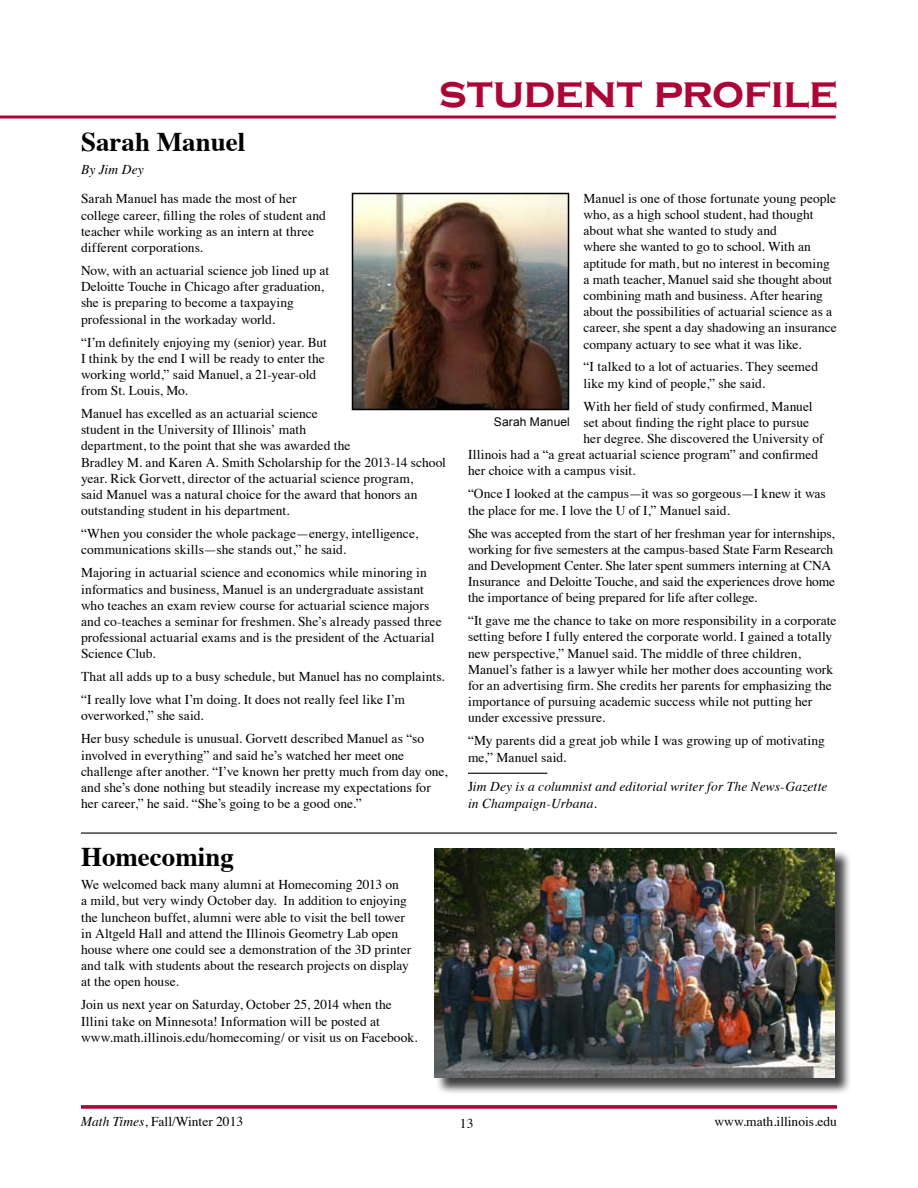
<style>
.page{position:relative;width:918px;height:1188px;background:#fff}
.page>*{position:absolute;margin:0;border:0;box-sizing:border-box;transform-origin:0 0}
.t1{font:700 45px "Copperplate Gothic";letter-spacing:-.01em;color:#ab0635}
.t2{font:700 27px "Times";color:#000}
.t3{font:13.5px/16.2px "Times";color:#000}
.t4{font:italic 13.5px/16.2px "Times";letter-spacing:.01em;color:#000}
.t5{font:12px "Arial";letter-spacing:.01em;color:#000}
.s1{font-style:normal}
.s2{font-style:italic}
</style>
<div class="page">
<hr style="left:81px;top:1106px;width:756px;height:2px;background:#ab0635">
<hr style="left:81px;top:1105px;width:756px;height:1px;background:#ab0635">
<hr style="left:0;top:116px;width:836px;height:2px;background:#ab0635">
<hr style="left:468px;top:773px;width:79px;height:1px;background:#000">
<hr style="left:81px;top:832px;width:756px;height:2px;background:#000">
<div style="left:435px;top:849px;width:416px;height:246px;background:#000;opacity:.75"></div>
<img style="left:435px;top:848px;width:399px;height:229px">
<img style="left:355px;top:196px;width:211px;height:211px">
<div style="left:352px;top:193px;width:217px;height:217px;border:2px solid #000"></div>
<h1 class="t1" style="left:439px;top:67px;width:400px">student profile</h1>
<h2 class="t2" style="left:81px;top:116px;width:166px">Sarah Manuel</h2>
<p class="t4" style="left:81px;top:160px;width:64px">By Jim Dey</p>
<p class="t3" style="left:81px;top:190px;width:246px">Sarah Manuel has made the most of her college career, filling the roles of student and teacher while working as an intern at three different corporations.</p>
<p class="t3" style="left:81px;top:261px;width:250px">Now, with an actuarial science job lined up at Deloitte Touche in Chicago after graduation, she is preparing to become a taxpaying professional in the workaday world.</p>
<p class="t3" style="left:81px;top:333px;width:247px">“I’m definitely enjoying my (senior) year. But I think by the end I will be ready to enter the working world,” said Manuel, a 21-year-old from St. Louis, Mo.</p>
<p class="t3" style="left:81px;top:404px;width:367px">Manuel has excelled as an actuarial science<br>student in the University of Illinois’ math<br>department, to the point that she was awarded the<br>Bradley M. and Karen A. Smith Scholarship for the 2013-14 school year. Rick Gorvett, director of the actuarial science program,<br>said Manuel was a natural choice for the award that honors an outstanding student in his department.</p>
<p class="t3" style="left:81px;top:524px;width:339px">“When you consider the whole package—energy, intelligence, communications skills—she stands out,” he said.</p>
<p class="t3" style="left:81px;top:564px;width:362px">Majoring in actuarial science and economics while minoring in informatics and business, Manuel is an undergraduate assistant who teaches an exam review course for actuarial science majors and co-teaches a seminar for freshmen. She’s already passed three professional actuarial exams and is the president of the Actuarial Science Club.</p>
<p class="t3" style="left:81px;top:664px;width:365px;line-height:23px">That all adds up to a busy schedule, but Manuel has no complaints. “I really love what I’m doing. It does not really feel like I’m</p>
<p class="t3" style="left:81px;top:703px;width:345px;line-height:23px">overworked,” she said.<br>Her busy schedule is unusual. Gorvett described Manuel as “so</p>
<p class="t3" style="left:81px;top:746px;width:368px">involved in everything” and said he’s watched her meet one challenge after another. “I’ve known her pretty much from day one, and she’s done nothing but steadily increase my expectations for her career,” he said. “She’s going to be a good one.”</p>
<h2 class="t2" style="left:81px;top:831px;width:154px">Homecoming</h2>
<p class="t3" style="left:81px;top:875px;width:332px">We welcomed back many alumni at Homecoming 2013 on<br>a mild, but very windy October day. In addition to enjoying the luncheon buffet, alumni were able to visit the bell tower in Altgeld Hall and attend the Illinois Geometry Lab open house where one could see a demonstration of the 3D printer and talk with students about the research projects on display at the open house.</p>
<p class="t3" style="left:81px;top:996px;width:338px">Join us next year on Saturday, October 25, 2014 when the<br>Illini take on Minnesota! Information will be posted at www.math.illinois.edu/homecoming/ or visit us on Facebook.</p>
<p class="t3" style="left:584px;top:189px;width:255px">Manuel is one of those fortunate young people who, as a high school student, had thought about what she wanted to study and<br>where she wanted to go to school. With an aptitude for math, but no interest in becoming a math teacher, Manuel said she thought about combining math and business. After hearing about the possibilities of actuarial science as a career, she spent a day shadowing an insurance company actuary to see what it was like.</p>
<p class="t3" style="left:584px;top:358px;width:236px">“I talked to a lot of actuaries. They seemed like my kind of people,” she said.</p>
<p class="t3" style="left:584px;top:397px;width:231px">With her field of study confirmed, Manuel</p>
<p class="t3" style="left:584px;top:413px;width:227px">set about finding the right place to pursue</p>
<p class="t3" style="left:584px;top:429px;width:242px">her degree. She discovered the University of</p>
<p class="t3" style="left:468px;top:445px;width:352px">Illinois had a “a great actuarial science program” and confirmed</p>
<p class="t3" style="left:468px;top:462px;width:169px">her choice with a campus visit.</p>
<p class="t3" style="left:468px;top:485px;width:359px">“Once I looked at the campus—it was so gorgeous—I knew it was the place for me. I love the U of I,” Manuel said.</p>
<p class="t3" style="left:468px;top:524px;width:369px">She was accepted from the start of her freshman year for internships, working for five semesters at the campus-based State Farm Research and Development Center. She later spent summers interning at CNA Insurance and Deloitte Touche, and said the experiences drove home the importance of being prepared for life after college.</p>
<p class="t3" style="left:468px;top:611px;width:370px">“It gave me the chance to take on more responsibility in a corporate setting before I fully entered the corporate world. I gained a totally new perspective,” Manuel said. The middle of three children, Manuel’s father is a lawyer while her mother does accounting work for an advertising firm. She credits her parents for emphasizing the importance of pursuing academic success while not putting her under excessive pressure.</p>
<p class="t3" style="left:468px;top:732px;width:358px">“My parents did a great job while I was growing up of motivating me,” Manuel said.</p>
<p class="t4" style="left:468px;top:778px;width:361px"><span class="s1">J</span>im Dey is a columnist and editorial writer for The News-Gazette in Champaign-Urbana.</p>
<p class="t5" style="left:494px;top:414px;width:77px">Sarah Manuel</p>
<p class="t3" style="left:81px;top:1112px;width:164px"><span class="s2">Math Times</span>, Fall/Winter 2013</p>
<p class="t3" style="left:460px;top:1114px;width:15px">13</p>
<p class="t3" style="left:715px;top:1112px;width:124px">www.math.illinois.edu</p>
</div>
